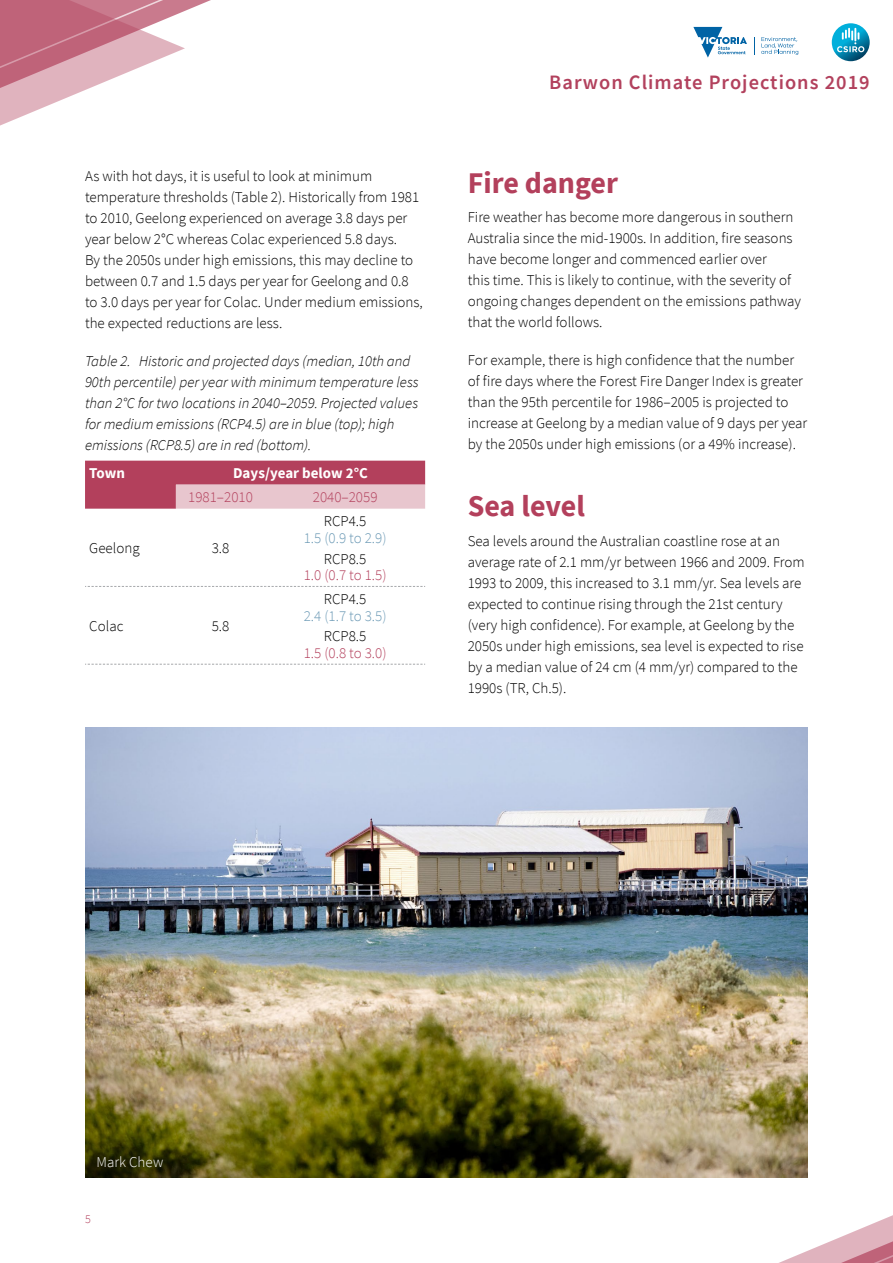
<style>
.page{position:relative;width:893px;height:1263px;background:#fff}
.page>*{position:absolute;margin:0;border:0;box-sizing:border-box;transform-origin:0 0}
.t1{font:700 30px "Source Sans Pro";color:#b3405c}
.t2{font:600 20.4px "Source Sans Pro";letter-spacing:.05em;color:#b2415d}
.t3{font:300 15px/21px "Source Sans Pro";color:#000}
.t4{font:italic 300 15px/21px "Source Sans Pro";color:#000}
.t5{font:300 15px "Source Sans Pro";color:#b3405c}
.t6{font:300 15px "Source Sans Pro";color:#6b99b5}
.t7{font:700 15px "Source Sans Pro";color:#fff}
.t8{font:300 15px "Source Sans Pro";color:#fff}
.t9{font:300 12px "Source Sans Pro";color:#b3405c}
</style>
<div class="page">
<svg style="left:0;top:0;width:211px;height:126px"></svg>
<svg style="left:779px;top:1215px;width:114px;height:48px"></svg>
<svg style="left:693px;top:27px;width:54px;height:31px"></svg>
<svg style="left:754px;top:37px;width:1px;height:17px"></svg>
<svg style="left:761px;top:37px;width:37px;height:18px"></svg>
<svg style="left:832px;top:23px;width:38px;height:38px"></svg>
<svg style="left:837px;top:28px;width:27px;height:24px"></svg>
<svg style="left:85px;top:461px;width:340px;height:48px;background:#c77287"></svg>
<svg style="left:85px;top:586px;width:340px;height:1px"></svg>
<svg style="left:85px;top:664px;width:340px;height:1px"></svg>
<img style="left:85px;top:727px;width:723px;height:451px">
<p class="t3" style="left:85px;top:166px;width:339px">As with hot days, it is useful to look at minimum temperature thresholds (Table 2). Historically from 1981 to 2010, Geelong experienced on average 3.8 days per year below 2°C whereas Colac experienced 5.8 days.<br>By the 2050s under high emissions, this may decline to between 0.7 and 1.5 days per year for Geelong and 0.8 to 3.0 days per year for Colac. Under medium emissions, the expected reductions are less.</p>
<p class="t4" style="left:85px;top:351px;width:335px">Table 2. Historic and projected days (median, 10th and 90th percentile) per year with minimum temperature less than 2°C for two locations in 2040–2059. Projected values for medium emissions (RCP4.5) are in blue (top); high emissions (RCP8.5) are in red (bottom).</p>
<p class="t7" style="left:89px;top:463px;width:37px">Town</p>
<p class="t7" style="left:233px;top:463px;width:136px">Days/year below 2°C</p>
<p class="t5" style="left:188px;top:488px;width:66px">1981–2010</p>
<p class="t5" style="left:313px;top:488px;width:66px">2040–2059</p>
<p class="t3" style="left:89px;top:538px;width:52px">Geelong</p>
<p class="t3" style="left:212px;top:538px;width:19px">3.8</p>
<p class="t3" style="left:324px;top:511px;width:44px">RCP4.5</p>
<p class="t6" style="left:304px;top:529px;width:84px">1.5 (0.9 to 2.9)</p>
<p class="t3" style="left:324px;top:548px;width:44px">RCP8.5</p>
<p class="t5" style="left:304px;top:566px;width:84px">1.0 (0.7 to 1.5)</p>
<p class="t3" style="left:89px;top:615px;width:36px">Colac</p>
<p class="t3" style="left:212px;top:615px;width:19px">5.8</p>
<p class="t3" style="left:324px;top:589px;width:44px">RCP4.5</p>
<p class="t6" style="left:304px;top:606px;width:84px">2.4 (1.7 to 3.5)</p>
<p class="t3" style="left:324px;top:626px;width:44px">RCP8.5</p>
<p class="t5" style="left:304px;top:644px;width:84px">1.5 (0.8 to 3.0)</p>
<h2 class="t2" style="left:549px;top:69px;width:322px">Barwon Climate Projections 2019</h2>
<h1 class="t1" style="left:468px;top:162px;width:152px">Fire danger</h1>
<p class="t3" style="left:468px;top:207px;width:335px">Fire weather has become more dangerous in southern Australia since the mid-1900s. In addition, fire seasons have become longer and commenced earlier over<br>this time. This is likely to continue, with the severity of ongoing changes dependent on the emissions pathway that the world follows.</p>
<p class="t3" style="left:468px;top:350px;width:341px">For example, there is high confidence that the number of fire days where the Forest Fire Danger Index is greater than the 95th percentile for 1986–2005 is projected to increase at Geelong by a median value of 9 days per year by the 2050s under high emissions (or a 49% increase).</p>
<h1 class="t1" style="left:468px;top:486px;width:119px">Sea level</h1>
<p class="t3" style="left:468px;top:530px;width:338px">Sea levels around the Australian coastline rose at an average rate of 2.1 mm/yr between 1966 and 2009. From 1993 to 2009, this increased to 3.1 mm/yr. Sea levels are expected to continue rising through the 21st century (very high confidence). For example, at Geelong by the 2050s under high emissions, sea level is expected to rise by a median value of 24 cm (4 mm/yr) compared to the 1990s (TR, Ch.5).</p>
<p class="t8" style="left:97px;top:1153px;width:68px">Mark Chew</p>
<p class="t9" style="left:85px;top:1212px;width:7px">5</p>
</div>
